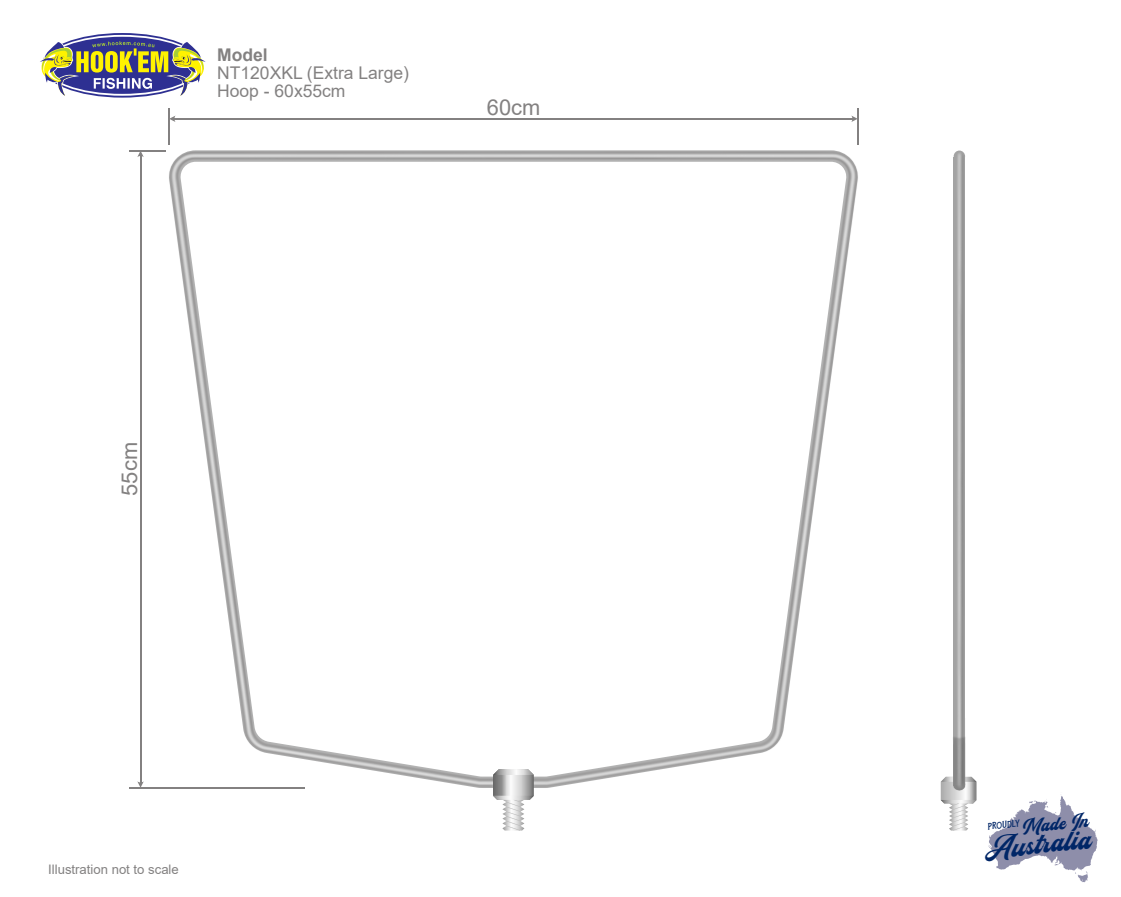
<style>
.page{position:relative;width:1121px;height:897px;background:#fff}
.page>*{position:absolute;margin:0;border:0;box-sizing:border-box;transform-origin:0 0}
.t1{font:28.7px "Flanders Script";color:#002667}
.t2{font:21.88px "Arial";color:#838181}
.t3{font:19.25px "Flanders Script";color:#002667}
.t4{font:17.5px/18.1px "Arial";color:#838181}
.t5{font:700 17.5px "Arial";color:#838181}
.t6{font:13.12px "Arial";color:#838181}
.t7{font:13.12px "Frankest Serif";color:#002667}
</style>
<div class="page">
<div style="left:954px;top:157px;width:11px;height:628px;background:#a3a3a3"></div>
<svg style="left:941px;top:718px;width:35px;height:113px"></svg>
<div style="left:954px;top:151px;width:11px;height:11px;background:#a3a3a3;border-radius:50%"></div>
<img style="left:955px;top:151px;width:9px;height:585px">
<img style="left:952px;top:736px;width:15px;height:55px">
<img style="left:171px;top:154px;width:684px;height:631px">
<svg style="left:493px;top:769px;width:41px;height:62px"></svg>
<img style="left:493px;top:796px;width:41px;height:4px">
<hr style="left:130px;top:787px;width:175px;height:1px;background:#838181">
<hr style="left:130px;top:150px;width:36px;height:1px;background:#838181">
<svg style="left:137px;top:781px;width:7px;height:6px"></svg>
<svg style="left:137px;top:151px;width:7px;height:6px"></svg>
<hr style="left:140px;top:156px;width:1px;height:626px;background:#838181">
<hr style="left:168px;top:108px;width:2px;height:37px;background:#838181">
<hr style="left:857px;top:108px;width:1px;height:37px;background:#838181">
<svg style="left:170px;top:116px;width:6px;height:6px"></svg>
<svg style="left:851px;top:116px;width:6px;height:6px"></svg>
<hr style="left:174px;top:118px;width:678px;height:2px;background:#838181">
<svg style="left:40px;top:33px;width:166px;height:65px"></svg>
<svg style="left:988px;top:796px;width:109px;height:86px"></svg>
<p class="t5" style="left:217px;top:48px;width:52px">Model</p>
<p class="t4" style="left:217px;top:65px;width:193px">NT120XKL (Extra Large)<br>Hoop - 60x55cm</p>
<p class="t2" style="left:487px;top:99px;width:55px">60cm</p>
<p class="t2" style="left:121px;top:496px;width:55px;rotate:-90deg">55cm</p>
<p class="t6" style="left:48px;top:864px;width:132px">Illustration not to scale</p>
<p class="t3" style="left:1021px;top:819px;width:69px;rotate:-6deg">Made In</p>
<p class="t7" style="left:987px;top:820px;width:34px;rotate:-6deg">Proudly</p>
<h1 class="t1" style="left:984px;top:837px;width:109px;rotate:-6deg">Australia</h1>
</div>
